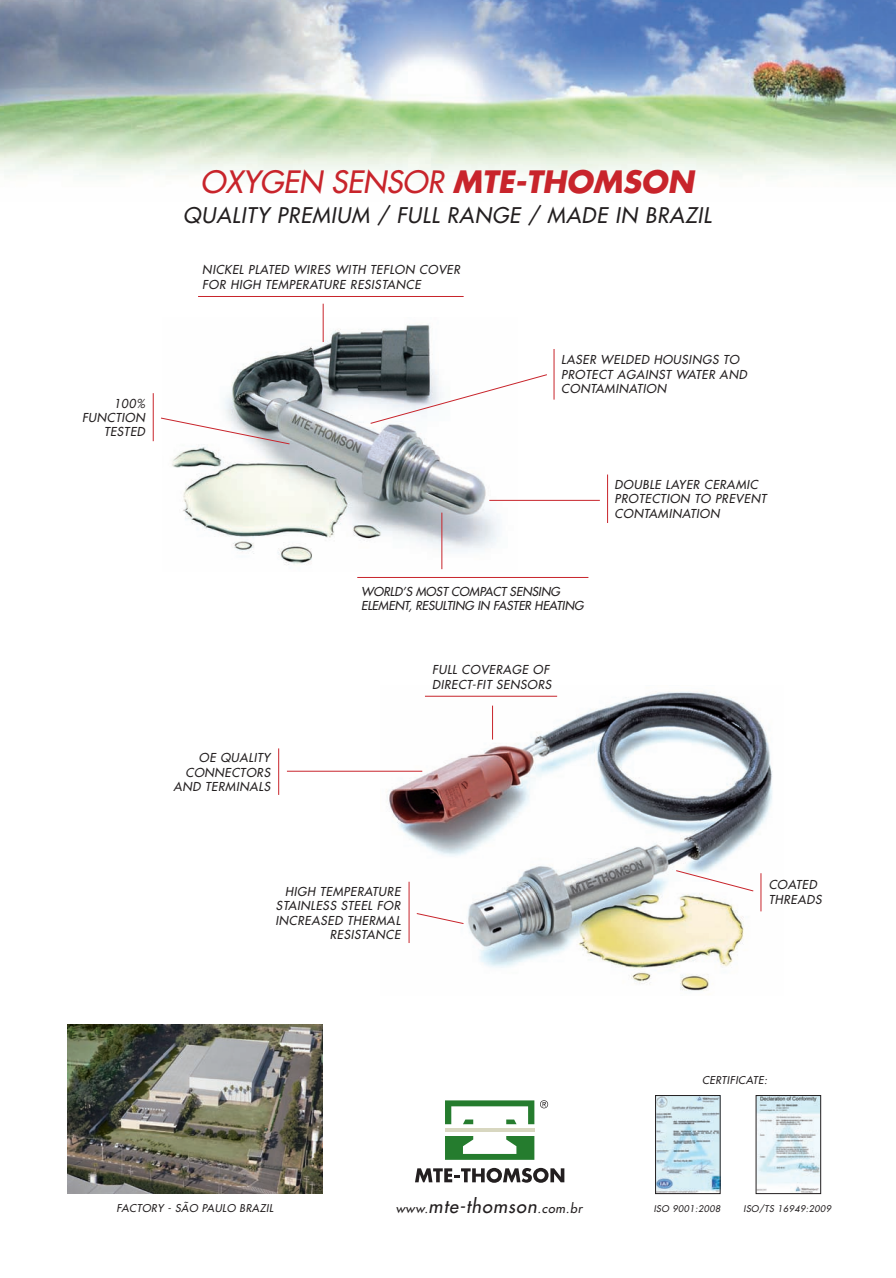
<style>
.page{position:relative;width:896px;height:1278px;background:#fff}
.page>*{position:absolute;margin:0;border:0;box-sizing:border-box;transform-origin:0 0}
.t1{font:italic 30px "Futura";color:#c8242b}
.t2{font:italic 21px "Futura";letter-spacing:.04em;color:#231f20}
.t3{font:italic 12.6px "Futura";letter-spacing:.05em;color:#231f20}
.t4{font:italic 12px/14.4px "Futura";letter-spacing:.05em;color:#231f20}
.t5{font:italic 12px/14.4px "Futura";color:#231f20}
.t6{font:italic 10.5px "Futura";letter-spacing:.05em;color:#231f20}
.t7{font:italic 9px "Futura";letter-spacing:.05em;color:#231f20}
.s1{font-weight:700}
.s2{font-size:18.45px}
</style>
<div class="page">
<img style="left:380px;top:691px;width:393px;height:300px">
<img style="left:172px;top:317px;width:345px;height:253px">
<hr style="left:323px;top:303px;width:1px;height:39px;background:#c8242b">
<svg style="left:369px;top:373px;width:178px;height:51px"></svg>
<hr style="left:489px;top:500px;width:111px;height:1px;background:#c8242b">
<hr style="left:357px;top:577px;width:231px;height:1px;background:#c8242b">
<hr style="left:198px;top:296px;width:266px;height:1px;background:#c8242b">
<hr style="left:441px;top:512px;width:1px;height:57px;background:#c8242b">
<svg style="left:161px;top:417px;width:129px;height:28px"></svg>
<hr style="left:553px;top:349px;width:1px;height:50px;background:#c8242b">
<hr style="left:607px;top:474px;width:1px;height:49px;background:#c8242b">
<hr style="left:153px;top:393px;width:1px;height:48px;background:#c8242b">
<hr style="left:287px;top:770px;width:135px;height:1px;background:#c8242b">
<hr style="left:492px;top:705px;width:1px;height:34px;background:#c8242b">
<svg style="left:416px;top:912px;width:48px;height:12px"></svg>
<hr style="left:425px;top:695px;width:132px;height:1px;background:#c8242b">
<hr style="left:760px;top:873px;width:1px;height:38px;background:#c8242b">
<hr style="left:278px;top:748px;width:1px;height:46px;background:#c8242b">
<hr style="left:408px;top:881px;width:1px;height:61px;background:#c8242b">
<svg style="left:675px;top:869px;width:79px;height:22px"></svg>
<img style="left:0;top:0;width:896px;height:177px">
<img style="left:67px;top:1024px;width:256px;height:168px">
<svg style="left:415px;top:1167px;width:149px;height:15px"></svg>
<svg style="left:445px;top:1128px;width:89px;height:3px"></svg>
<svg style="left:445px;top:1136px;width:89px;height:23px"></svg>
<svg style="left:445px;top:1100px;width:89px;height:23px"></svg>
<svg style="left:540px;top:1100px;width:8px;height:8px"></svg>
<img style="left:758px;top:1097px;width:61px;height:94px">
<div style="left:756px;top:1095px;width:65px;height:98px;border:1px solid #231f20"></div>
<img style="left:657px;top:1097px;width:61px;height:94px">
<div style="left:655px;top:1095px;width:65px;height:98px;border:1px solid #231f20"></div>
<p class="t1" style="left:201px;top:169px;width:495px">OXYGEN SENSOR <span class="s1">MTE-THOMSON</span></p>
<p class="t2" style="left:183px;top:206px;width:529px">QUALITY PREMIUM / FULL RANGE / MADE IN BRAZIL</p>
<p class="t4" style="left:82px;top:397px;width:64px;text-align:right">100%<br>FUNCTION<br>TESTED</p>
<p class="t4" style="left:202px;top:264px;width:259px">NICKEL PLATED WIRES WITH TEFLON COVER<br>FOR HIGH TEMPERATURE RESISTANCE</p>
<p class="t4" style="left:561px;top:354px;width:187px">LASER WELDED HOUSINGS TO<br>PROTECT AGAINST WATER AND<br>CONTAMINATION</p>
<p class="t4" style="left:614px;top:478px;width:153px">DOUBLE LAYER CERAMIC<br>PROTECTION TO PREVENT<br>CONTAMINATION</p>
<p class="t5" style="left:361px;top:585px;width:224px">WORLD’S MOST COMPACT SENSING<br>ELEMENT, RESULTING IN FASTER HEATING</p>
<p class="t4" style="left:173px;top:752px;width:98px;text-align:right">OE QUALITY<br>CONNECTORS<br>AND TERMINALS</p>
<p class="t4" style="left:432px;top:664px;width:121px">FULL COVERAGE OF<br>DIRECT-FIT SENSORS</p>
<p class="t4" style="left:275px;top:885px;width:126px;text-align:right">HIGH TEMPERATURE<br>STAINLESS STEEL FOR<br>INCREASED THERMAL<br>RESISTANCE</p>
<p class="t4" style="left:768px;top:878px;width:54px">COATED<br>THREADS</p>
<p class="t6" style="left:702px;top:1075px;width:67px">CERTIFICATE:</p>
<p class="t3" style="left:396px;top:1202px;width:188px">www.<span class="s2">mte-thomson</span>.com.br</p>
<p class="t6" style="left:117px;top:1203px;width:158px">FACTORY - SÃO PAULO BRAZIL</p>
<p class="t7" style="left:654px;top:1205px;width:68px">ISO 9001:2008</p>
<p class="t7" style="left:743px;top:1205px;width:89px">ISO/TS 16949:2009</p>
</div>
